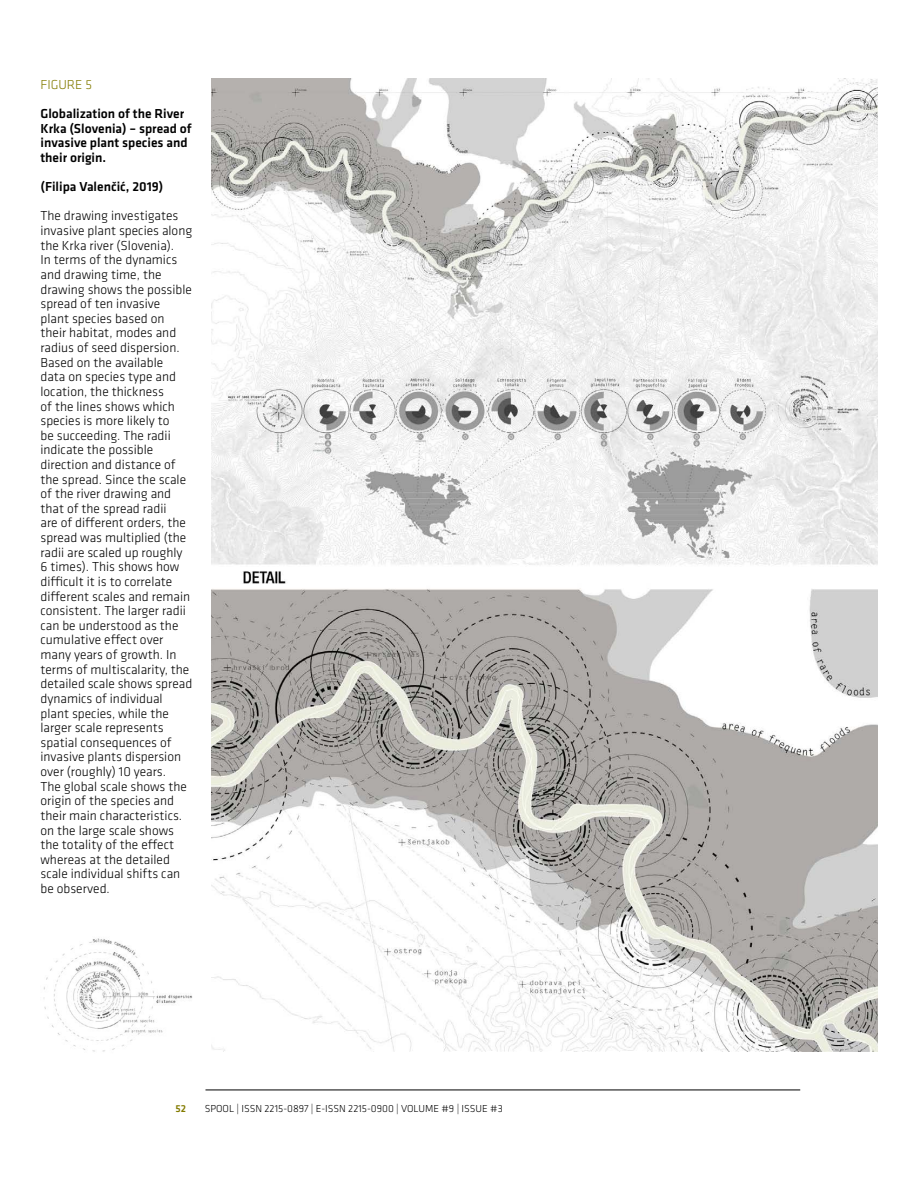
<style>
.page{position:relative;width:918px;height:1188px;background:#fff}
.page>*{position:absolute;margin:0;border:0;box-sizing:border-box;transform-origin:0 0}
.t1{font:300 13.5px/14.5px "Klavika Basic";color:#000}
.t2{font:500 13.5px/14.5px "Klavika Basic";color:#000}
.t3{font:300 13.5px "Klavika Basic";color:#837b00}
.t4{font:300 10.5px "Klavika Basic";color:#000}
.t5{font:500 10.5px "Klavika Basic";color:#837b00}
</style>
<div class="page">
<hr style="left:206px;top:1090px;width:594px;height:1px;background:#000">
<img style="left:212px;top:79px;width:666px;height:972px">
<img style="left:43px;top:938px;width:149px;height:114px">
<p class="t3" style="left:40px;top:76px;width:15px">Figure</p>
<p class="t3" style="left:86px;top:76px;width:8px">5</p>
<p class="t2" style="left:40px;top:106px;width:153px">Globalization of the River<br>Krka (Slovenia) – spread of invasive plant species and their origin.</p>
<p class="t2" style="left:40px;top:179px;width:124px">(Filipa Valenčić, 2019)</p>
<p class="t1" style="left:40px;top:209px;width:153px">The drawing investigates invasive plant species along the Krka river (Slovenia).<br>In terms of the dynamics and drawing time, the drawing shows the possible spread of ten invasive plant species based on their habitat, modes and radius of seed dispersion.<br>Based on the available<br>data on species type and location, the thickness<br>of the lines shows which species is more likely to<br>be succeeding. The radii indicate the possible direction and distance of the spread. Since the scale of the river drawing and that of the spread radii<br>are of different orders, the spread was multiplied (the radii are scaled up roughly<br>6 times). This shows how difficult it is to correlate different scales and remain consistent. The larger radii can be understood as the cumulative effect over many years of growth. In terms of multiscalarity, the detailed scale shows spread dynamics of individual plant species, while the larger scale represents spatial consequences of invasive plants dispersion over (roughly) 10 years.<br>The global scale shows the origin of the species and their main characteristics. on the large scale shows the totality of the effect whereas at the detailed scale individual shifts can be observed.</p>
<p class="t5" style="left:175px;top:1102px;width:12px">52</p>
<p class="t4" style="left:205px;top:1102px;width:300px">SPOOL | ISSN 2215-0897 | E-ISSN 2215-0900 | VOLUME #9 | ISSUE #3</p>
</div>
